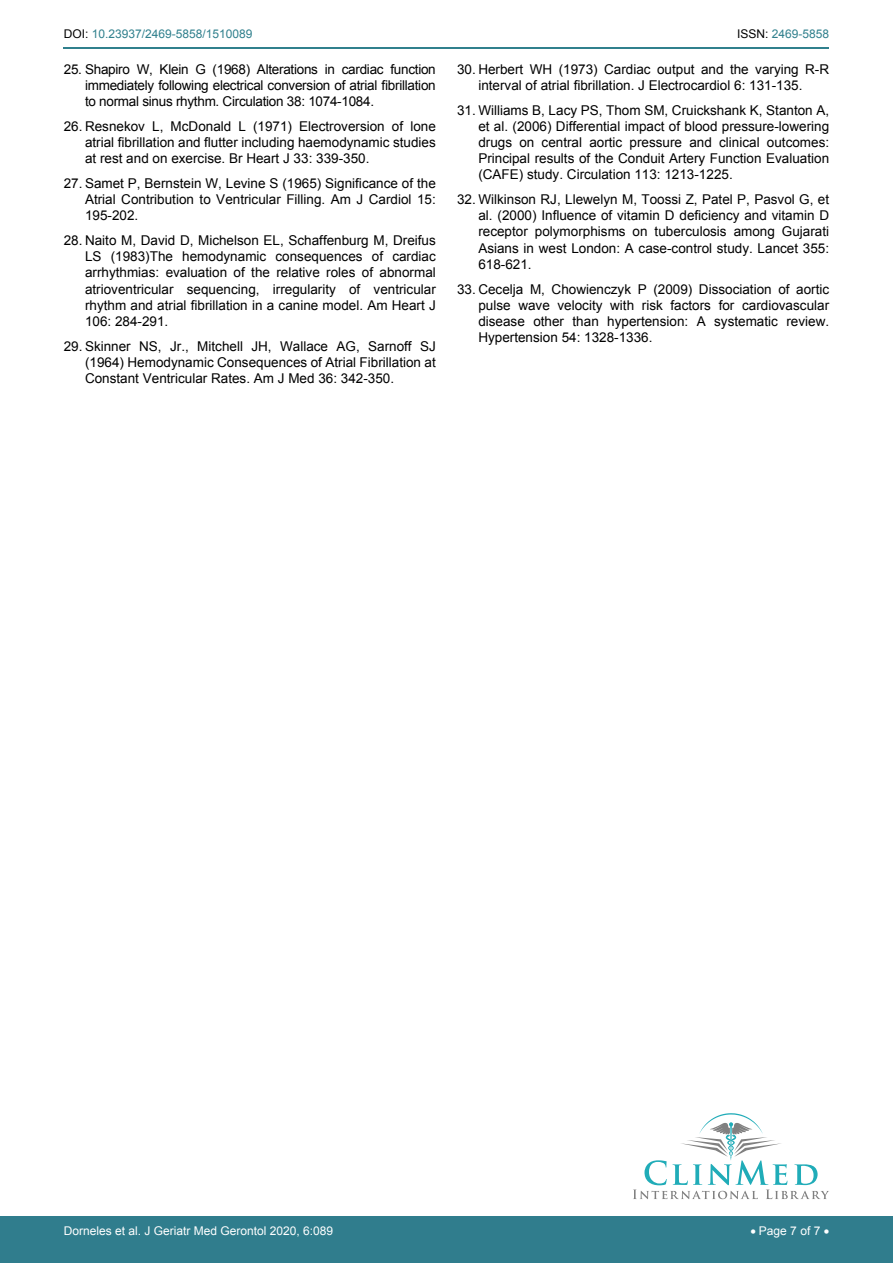
<style>
.page{position:relative;width:893px;height:1263px;background:#fff}
.page>*{position:absolute;margin:0;border:0;box-sizing:border-box;transform-origin:0 0}
.t1{font:13.5px/16.2px "Arial";color:#000;text-align:justify}
.t2{font:12px "Arial";color:#fff}
.t3{font:12px "Arial";color:#30808d}
.s1{color:#000}
</style>
<div class="page">
<hr style="left:64px;top:47px;width:765px;height:1px;background:#30808d">
<div style="left:0;top:1217px;width:893px;height:46px;background:#307d8d"></div>
<svg style="left:633px;top:1113px;width:196px;height:86px"></svg>
<p class="t3" style="left:64px;top:26px;width:190px"><span class="s1">DOI:</span> 10.23937/2469-5858/1510089</p>
<p class="t3" style="left:737px;top:26px;width:94px"><span class="s1">ISSN:</span> 2469-5858</p>
<p class="t1" style="left:85px;top:61px;width:352px;text-indent:-21px">25. Shapiro W, Klein G (1968) Alterations in cardiac function immediately following electrical conversion of atrial fibrillation to normal sinus rhythm. Circulation 38: 1074-1084.</p>
<p class="t1" style="left:85px;top:118px;width:352px;text-indent:-21px">26. Resnekov L, McDonald L (1971) Electroversion of lone atrial fibrillation and flutter including haemodynamic studies at rest and on exercise. Br Heart J 33: 339-350.</p>
<p class="t1" style="left:85px;top:175px;width:352px;text-indent:-21px">27. Samet P, Bernstein W, Levine S (1965) Significance of the Atrial Contribution to Ventricular Filling. Am J Cardiol 15:<br>195-202.</p>
<p class="t1" style="left:85px;top:232px;width:352px;text-indent:-21px">28. Naito M, David D, Michelson EL, Schaffenburg M, Dreifus LS (1983)The hemodynamic consequences of cardiac arrhythmias: evaluation of the relative roles of abnormal atrioventricular sequencing, irregularity of ventricular rhythm and atrial fibrillation in a canine model. Am Heart J 106: 284-291.</p>
<p class="t1" style="left:85px;top:338px;width:352px;text-indent:-21px">29. Skinner NS, Jr., Mitchell JH, Wallace AG, Sarnoff SJ (1964) Hemodynamic Consequences of Atrial Fibrillation at Constant Ventricular Rates. Am J Med 36: 342-350.</p>
<p class="t1" style="left:457px;top:61px;width:374px;text-align:center">30. Herbert WH (1973) Cardiac output and the varying R-R interval of atrial fibrillation. J Electrocardiol 6: 131-135.</p>
<p class="t1" style="left:478px;top:102px;width:352px;text-indent:-21px">31. Williams B, Lacy PS, Thom SM, Cruickshank K, Stanton A, et al. (2006) Differential impact of blood pressure-lowering drugs on central aortic pressure and clinical outcomes:<br>Principal results of the Conduit Artery Function Evaluation (CAFE) study. Circulation 113: 1213-1225.</p>
<p class="t1" style="left:478px;top:191px;width:352px;text-indent:-21px">32. Wilkinson RJ, Llewelyn M, Toossi Z, Patel P, Pasvol G, et al. (2000) Influence of vitamin D deficiency and vitamin D receptor polymorphisms on tuberculosis among Gujarati Asians in west London: A case-control study. Lancet 355:<br>618-621.</p>
<p class="t1" style="left:478px;top:281px;width:352px;text-indent:-21px">33. Cecelja M, Chowienczyk P (2009) Dissociation of aortic pulse wave velocity with risk factors for cardiovascular disease other than hypertension: A systematic review.<br>Hypertension 54: 1328-1336.</p>
<p class="t2" style="left:64px;top:1223px;width:271px">Dorneles et al. J Geriatr Med Gerontol 2020, 6:089</p>
<p class="t2" style="left:750px;top:1223px;width:80px">• Page 7 of 7 •</p>
</div>
